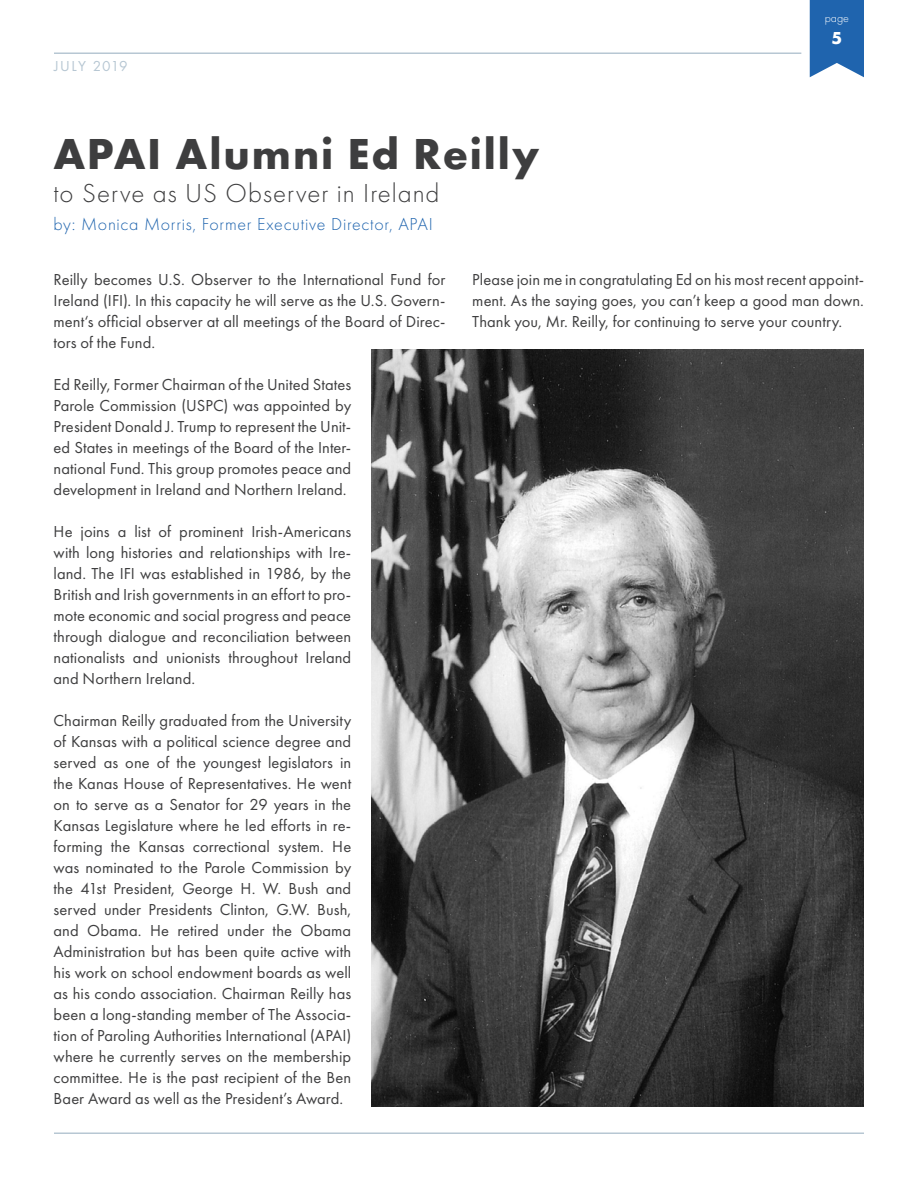
<style>
.page{position:relative;width:918px;height:1188px;background:#fff}
.page>*{position:absolute;margin:0;border:0;box-sizing:border-box;transform-origin:0 0}
.t1{font:700 45px "Futura PT";letter-spacing:.04em;color:#3e3e3f}
.t2{font:300 27px "Futura PT";letter-spacing:.035em;color:#3e3e3f}
.t3{font:300 18px "Futura PT";letter-spacing:.04em;color:#1f64ae}
.t4{font:700 18px "Futura PT";color:#fff}
.t5{font:16.5px/21px "Futura PT";letter-spacing:.005em;color:#3e3e3f;text-align:justify}
.t6{font:15px "Futura PT";letter-spacing:.075em;color:#b7c7d3}
.t7{font:300 12px "Futura PT";color:#fff}
</style>
<div class="page">
<hr style="left:54px;top:52px;width:747px;height:2px;background:#b7c7d3">
<hr style="left:54px;top:1132px;width:810px;height:2px;background:#b7c7d3">
<svg style="left:810px;top:0;width:54px;height:77px;background:#3371b5"></svg>
<img style="left:372px;top:350px;width:492px;height:757px">
<p class="t6" style="left:54px;top:57px;width:75px">JULY 2019</p>
<p class="t1" style="left:53px;top:125px;width:487px">APAI Alumni Ed Reilly</p>
<p class="t2" style="left:53px;top:177px;width:388px">to Serve as US Observer in Ireland</p>
<p class="t3" style="left:53px;top:214px;width:381px">by: Monica Morris, Former Executive Director, APAI</p>
<p class="t7" style="left:825px;top:11px;width:26px">page</p>
<p class="t4" style="left:831px;top:26px;width:12px">5</p>
<p class="t5" style="left:54px;top:269px;width:393px">Reilly becomes U.S. Observer to the International Fund for Ireland (IFI). In this capacity he will serve as the U.S. Govern&shy;ment‘s official observer at all meetings of the Board of Direc&shy;tors of the Fund.</p>
<p class="t5" style="left:54px;top:374px;width:299px">Ed Reilly, Former Chairman of the United States Parole Commission (USPC) was appointed by President Donald J. Trump to represent the Unit&shy;ed States in meetings of the Board of the Inter&shy;national Fund. This group promotes peace and development in Ireland and Northern Ireland.</p>
<p class="t5" style="left:54px;top:521px;width:299px">He joins a list of prominent Irish-Americans with long histories and relationships with Ire&shy;land. The IFI was established in 1986, by the British and Irish governments in an effort to pro&shy;mote economic and social progress and peace through dialogue and reconciliation between nationalists and unionists throughout Ireland and Northern Ireland.</p>
<p class="t5" style="left:54px;top:710px;width:299px">Chairman Reilly graduated from the University of Kansas with a political science degree and served as one of the youngest legislators in the Kanas House of Representatives. He went on to serve as a Senator for 29 years in the Kansas Legislature where he led efforts in re&shy;forming the Kansas correctional system. He was nominated to the Parole Commission by the 41st President, George H. W. Bush and served under Presidents Clinton, G.W. Bush, and Obama. He retired under the Obama Administration but has been quite active with his work on school endowment boards as well as his condo association. Chairman Reilly has been a long-standing member of The Associa&shy;tion of Paroling Authorities International (APAI) where he currently serves on the membership committee. He is the past recipient of the Ben Baer Award as well as the President’s Award.</p>
<p class="t5" style="left:472px;top:269px;width:393px">Please join me in congratulating Ed on his most recent appoint&shy;ment. As the saying goes, you can’t keep a good man down.<br>Thank you, Mr. Reilly, for continuing to serve your country.</p>
</div>
